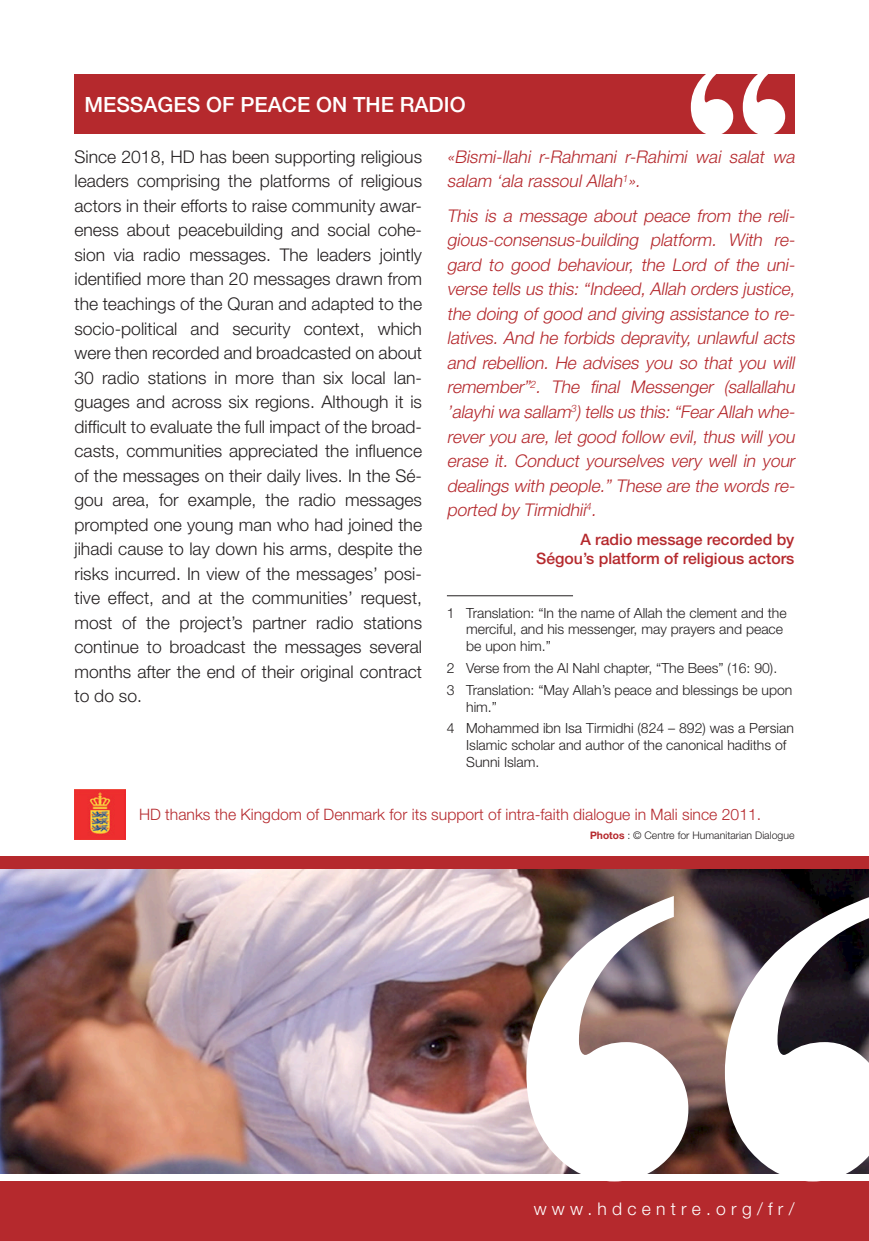
<style>
.page{position:relative;width:869px;height:1241px;background:#fff}
.page>*{position:absolute;margin:0;border:0;box-sizing:border-box;transform-origin:0 0}
.t1{font:500 21px "Helvetica Neue LT Std";color:#fff}
.HD__Main_body_text{font:300 17.5px/24.5px "Helvetica Neue LT Std";color:#231f20;text-align:justify}
.HD__Main_body_text-2{font:italic 300 17.5px/24.5px "Helvetica Neue LT Std";letter-spacing:-.005em;color:#b5292d}
.t2{font:300 17.5px "Helvetica Neue LT Std";letter-spacing:.3em;color:#fff}
.HD__Main_body_text-3{font:300 15.75px "Helvetica Neue LT Std";color:#b5292d}
.HD__Main_body_text-4{font:500 15.75px/18.9px "Helvetica Neue LT Std";color:#b5292d;text-align:right}
.t3{font:300 14px/16.8px "Helvetica Neue LT Std";color:#231f20}
.HD__Main_body_text-5{font:300 10.5px "Helvetica Neue LT Std";color:#231f20}
.s1{font-family:"Neue Helvetica BQ";font-weight:700;color:#b5292d}
</style>
<div class="page">
<hr style="left:446px;top:595px;width:126px;height:1px;background:#231f20">
<div style="left:0;top:1181px;width:868px;height:59px;background:#b5292d"></div>
<img style="left:0;top:868px;width:868px;height:304px">
<div style="left:0;top:856px;width:868px;height:12px;background:#b5292d"></div>
<svg style="left:526px;top:895px;width:162px;height:279px"></svg>
<svg style="left:724px;top:895px;width:144px;height:279px"></svg>
<img style="left:75px;top:789px;width:50px;height:50px">
<div style="left:74px;top:75px;width:720px;height:59px;background:#b5292d"></div>
<svg style="left:690px;top:74px;width:42px;height:60px"></svg>
<svg style="left:742px;top:74px;width:42px;height:60px"></svg>
<p class="t1" style="left:84px;top:92px;width:382px">MESSAGES OF PEACE ON THE RADIO</p>
<p class="HD__Main_body_text" style="left:74px;top:144px;width:349px">Since 2018, HD has been supporting religious leaders comprising the platforms of religious actors in their efforts to raise community awar&shy;eness about peacebuilding and social cohe&shy;sion via radio messages. The leaders jointly identified more than 20 messages drawn from the teachings of the Quran and adapted to the socio-political and security context, which were then recorded and broadcasted on about 30 radio stations in more than six local lan&shy;guages and across six regions. Although it is difficult to evaluate the full impact of the broad&shy;casts, communities appreciated the influence of the messages on their daily lives. In the Sé&shy;gou area, for example, the radio messages prompted one young man who had joined the jihadi cause to lay down his arms, despite the risks incurred. In view of the messages’ posi&shy;tive effect, and at the communities’ request, most of the project’s partner radio stations continue to broadcast the messages several months after the end of their original contract to do so.</p>
<p class="HD__Main_body_text-2" style="left:446px;top:144px;width:352px">«Bismi-llahi r-Rahmani r-Rahimi wai salat wa salam ‘ala rassoul Allah<sup>1</sup>».</p>
<p class="HD__Main_body_text-2" style="left:446px;top:203px;width:352px;text-align:justify">This is a message about peace from the reli&shy;gious-consensus-building platform. With re&shy;gard to good behaviour, the Lord of the uni&shy;verse tells us this:“Indeed,Allah orders justice, the doing of good and giving assistance to re&shy;latives. And he forbids depravity, unlawful acts and rebellion. He advises you so that you will remember”<sup>2</sup>. The final Messenger (sallallahu ’alayhiwa sallam<sup>3</sup>) tells us this:“FearAllah whe&shy;rever you are, let good follow evil, thus will you erase it. Conduct yourselves very well in your dealings with people.” These are the words re&shy;ported by Tirmidhii<sup>4</sup>.</p>
<p class="HD__Main_body_text-4" style="left:536px;top:529px;width:259px">A radio message recorded by<br>Ségou’s platform of religious actors</p>
<p class="t3" style="left:466px;top:603px;width:322px;text-indent:-19px">1 Translation: “In the name of Allah the clement and the merciful, and his messenger, may prayers and peace be upon him.”</p>
<p class="t3" style="left:446px;top:659px;width:331px">2 Verse from the Al Nahl chapter, “The Bees” (16: 90).</p>
<p class="t3" style="left:466px;top:681px;width:327px;text-indent:-19px">3 Translation: “May Allah’s peace and blessings be upon him.”</p>
<p class="t3" style="left:466px;top:719px;width:329px;text-indent:-19px">4 Mohammed ibn Isa Tirmidhi (824 – 892) was a Persian<br>Islamic scholar and author of the canonical hadiths of<br>Sunni Islam.</p>
<p class="HD__Main_body_text-3" style="left:139px;top:804px;width:623px">HD thanks the Kingdom of Denmark for its support of intra-faith dialogue in Mali since 2011.</p>
<p class="HD__Main_body_text-5" style="left:590px;top:828px;width:206px"><span class="s1">Photos</span> : © Centre for Humanitarian Dialogue</p>
<p class="t2" style="left:533px;top:1198px;width:262px">www.hdcentre.org/fr/</p>
</div>
